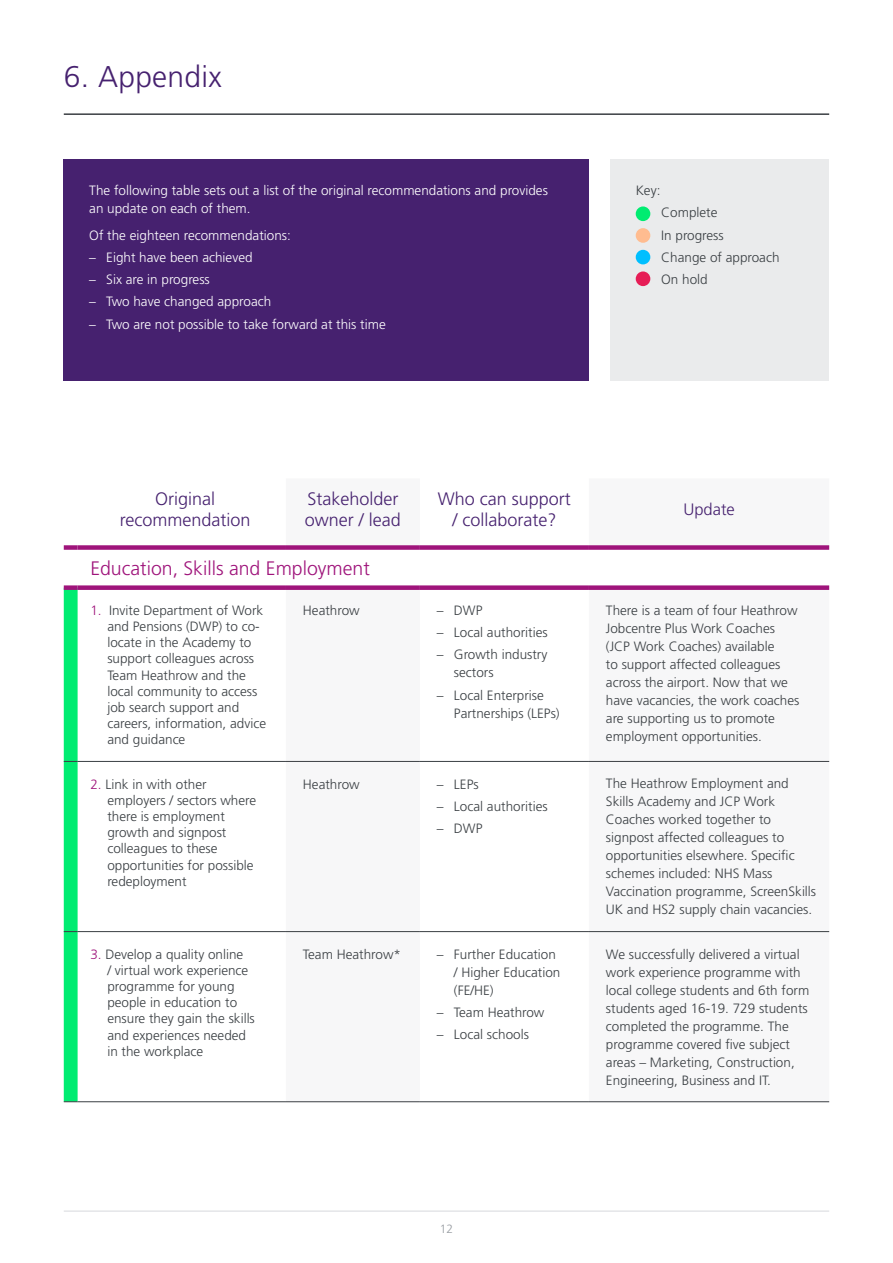
<style>
.page{position:relative;width:893px;height:1263px;background:#fff}
.page>*{position:absolute;margin:0;border:0;box-sizing:border-box;transform-origin:0 0}
.t1{font:300 30px "Frutiger LT Std";letter-spacing:.01em;color:#46216f}
.t2{font:300 19.5px "Frutiger LT Std";color:#9f147b}
.t3{font:300 18px/21.6px "Frutiger LT Std";color:#46216f;text-align:center}
.t4{font:300 16.5px "Frutiger LT Std";color:#46216f}
.t5{font:300 13.5px/18px "Frutiger LT Std";color:#3a3f43}
.t6{font:300 13.5px/18px "Frutiger LT Std";color:#fff}
.t7{font:300 12px "Frutiger LT Std";color:#989da2}
.s1{color:#9f147b}
</style>
<div class="page">
<hr style="left:64px;top:1211px;width:765px;height:1px;background:#d6d8dc">
<div style="left:64px;top:545px;width:14px;height:5px;background:#9f147b"></div>
<div style="left:78px;top:545px;width:208px;height:5px;background:#9f147b"></div>
<div style="left:286px;top:545px;width:134px;height:5px;background:#9f147b"></div>
<div style="left:420px;top:545px;width:169px;height:5px;background:#9f147b"></div>
<div style="left:589px;top:545px;width:240px;height:5px;background:#9f147b"></div>
<div style="left:64px;top:585px;width:14px;height:5px;background:#9f147b"></div>
<div style="left:78px;top:585px;width:208px;height:5px;background:#9f147b"></div>
<div style="left:286px;top:585px;width:134px;height:5px;background:#9f147b"></div>
<div style="left:420px;top:585px;width:169px;height:5px;background:#9f147b"></div>
<div style="left:589px;top:585px;width:240px;height:5px;background:#9f147b"></div>
<hr style="left:78px;top:761px;width:208px;height:1px;background:#3a3f43">
<hr style="left:286px;top:761px;width:134px;height:1px;background:#3a3f43">
<hr style="left:420px;top:761px;width:169px;height:1px;background:#3a3f43">
<hr style="left:589px;top:761px;width:240px;height:1px;background:#3a3f43">
<hr style="left:78px;top:931px;width:208px;height:1px;background:#3a3f43">
<hr style="left:286px;top:931px;width:134px;height:1px;background:#3a3f43">
<hr style="left:420px;top:931px;width:169px;height:1px;background:#3a3f43">
<hr style="left:589px;top:931px;width:240px;height:1px;background:#3a3f43">
<svg style="left:64px;top:588px;width:14px;height:514px;background:#08ea74"></svg>
<hr style="left:78px;top:1101px;width:208px;height:1px;background:#3a3f43">
<hr style="left:286px;top:1101px;width:134px;height:1px;background:#3a3f43">
<hr style="left:420px;top:1101px;width:169px;height:1px;background:#3a3f43">
<hr style="left:589px;top:1101px;width:240px;height:1px;background:#3a3f43">
<hr style="left:64px;top:113px;width:765px;height:2px;background:#3a3f43">
<div style="left:64px;top:159px;width:525px;height:222px;background:#46216f"></div>
<div style="left:610px;top:159px;width:219px;height:222px;background:#eaebec"></div>
<div style="left:636px;top:206px;width:14px;height:15px;background:#00ec71;border-radius:50%"></div>
<div style="left:636px;top:250px;width:14px;height:14px;background:#00bfff;border-radius:50%"></div>
<div style="left:636px;top:228px;width:14px;height:15px;background:#ffbc90;border-radius:50%"></div>
<div style="left:636px;top:271px;width:14px;height:15px;background:#e61d56;border-radius:50%"></div>
<h1 class="t1" style="left:64px;top:60px;width:160px">6. Appendix</h1>
<p class="t6" style="left:89px;top:182px;width:460px">The following table sets out a list of the original recommendations and provides an update on each of them.</p>
<p class="t6" style="left:89px;top:226px;width:203px">Of the eighteen recommendations:</p>
<p class="t6" style="left:89px;top:248px;width:165px">– Eight have been achieved</p>
<p class="t6" style="left:89px;top:271px;width:122px">– Six are in progress</p>
<p class="t6" style="left:89px;top:293px;width:183px">– Two have changed approach</p>
<p class="t6" style="left:89px;top:315px;width:298px">– Two are not possible to take forward at this time</p>
<p class="t5" style="left:636px;top:182px;width:26px">Key:</p>
<p class="t5" style="left:661px;top:202px;width:120px;line-height:22.2px">Complete<br>In progress<br>Change of approach<br>On hold</p>
<h3 class="t3" style="left:120px;top:488px;width:132px">Original recommendation</h3>
<h3 class="t3" style="left:305px;top:488px;width:98px;text-align:left">Stakeholder owner / lead</h3>
<h3 class="t3" style="left:438px;top:488px;width:135px">Who can support / collaborate?</h3>
<p class="t4" style="left:683px;top:500px;width:53px">Update</p>
<h2 class="t2" style="left:90px;top:557px;width:281px">Education, Skills and Employment</h2>
<p class="t5" style="left:107px;top:602px;width:160px;line-height:16.2px;text-indent:-17px"><span class="s1">1.</span> Invite Department of Work and Pensions (DWP) to co&shy;locate in the Academy to support colleagues across<br>Team Heathrow and the local community to access job search support and careers, information, advice and guidance</p>
<p class="t5" style="left:303px;top:601px;width:58px">Heathrow</p>
<p class="t5" style="left:437px;top:601px;width:47px">– DWP</p>
<p class="t5" style="left:606px;top:601px;width:195px">There is a team of four Heathrow<br>Jobcentre Plus Work Coaches (JCP Work Coaches) available<br>to support affected colleagues across the airport. Now that we have vacancies, the work coaches are supporting us to promote employment opportunities.</p>
<p class="t5" style="left:437px;top:624px;width:112px">– Local authorities</p>
<p class="t5" style="left:454px;top:646px;width:95px;text-indent:-17px">– Growth industry sectors</p>
<p class="t5" style="left:454px;top:686px;width:107px;text-indent:-17px">– Local Enterprise<br>Partnerships (LEPs)</p>
<p class="t5" style="left:107px;top:776px;width:150px;line-height:16.2px;text-indent:-17px"><span class="s1">2.</span> Link in with other employers / sectors where there is employment growth and signpost colleagues to these opportunities for possible redeployment</p>
<p class="t5" style="left:303px;top:775px;width:58px">Heathrow</p>
<p class="t5" style="left:437px;top:775px;width:43px">– LEPs</p>
<p class="t5" style="left:437px;top:797px;width:112px">– Local authorities</p>
<p class="t5" style="left:437px;top:819px;width:47px">– DWP</p>
<p class="t5" style="left:107px;top:946px;width:149px;line-height:16.2px;text-indent:-17px"><span class="s1">3.</span> Develop a quality online<br>/ virtual work experience programme for young people in education to ensure they gain the skills and experiences needed in the workplace</p>
<p class="t5" style="left:303px;top:945px;width:100px">Team Heathrow*</p>
<p class="t5" style="left:454px;top:945px;width:108px;text-indent:-17px">– Further Education / Higher Education (FE/HE)</p>
<p class="t5" style="left:437px;top:1003px;width:109px">– Team Heathrow</p>
<p class="t5" style="left:437px;top:1026px;width:94px">– Local schools</p>
<p class="t5" style="left:606px;top:775px;width:212px">The Heathrow Employment and<br>Skills Academy and JCP Work<br>Coaches worked together to signpost affected colleagues to opportunities elsewhere. Specific schemes included: NHS Mass<br>Vaccination programme, ScreenSkills<br>UK and HS2 supply chain vacancies.</p>
<p class="t5" style="left:606px;top:945px;width:205px">We successfully delivered a virtual work experience programme with local college students and 6th form students aged 16-19. 729 students completed the programme. The programme covered five subject areas – Marketing, Construction, Engineering, Business and IT.</p>
<p class="t7" style="left:440px;top:1222px;width:15px">12</p>
</div>
